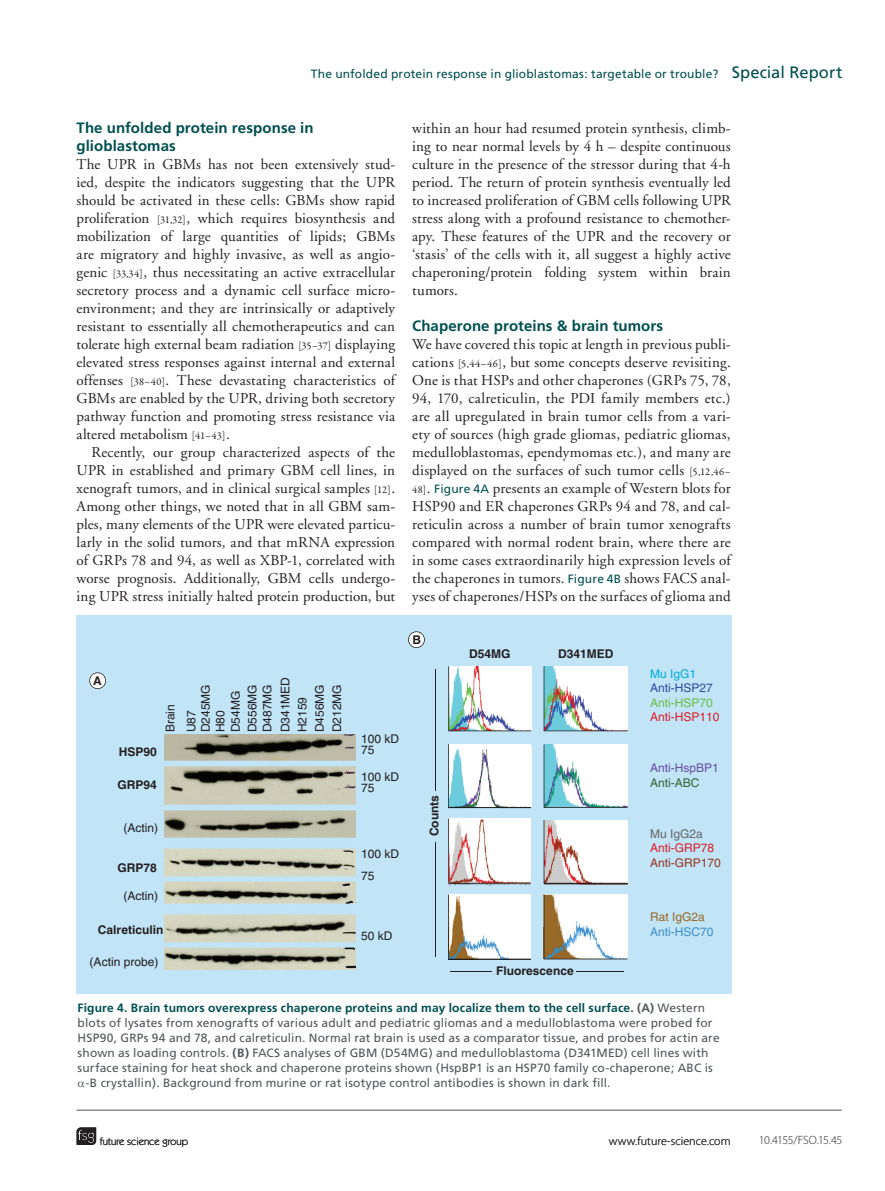
<style>
.page{position:relative;width:885px;height:1191px;background:#fff}
.page>*{position:absolute;margin:0;border:0;box-sizing:border-box;transform-origin:0 0}
.t1{font:15px/18px "Adobe Garamond";letter-spacing:.01em;color:#231f20;text-align:justify}
.t2{font:700 15px/18px "Frutiger";letter-spacing:.005em;color:#004f51}
.t3{font:12px "Frutiger";letter-spacing:.01em;color:#52555a}
.t4{font:12px/17.2px "Helvetica LT Std";color:#231f20}
.t5{font:700 12px "Frutiger";letter-spacing:.015em;color:#004f51}
.t6{font:12px "Frutiger";letter-spacing:.01em;color:#004f51}
.t7{font:700 12px "Helvetica LT Std";color:#231f20}
.t8{font:300 12px "Myriad Pro";letter-spacing:.005em;color:#231f20}
.t9{font:12px "Helvetica LT Std";color:#de2027}
.t10{font:300 12px "Myriad Pro";letter-spacing:-.035em;color:#231f20}
.t11{font:12px "Helvetica LT Std";color:#993620}
.t12{font:12px "Helvetica LT Std";color:#684ea0}
.t13{font:12px "Helvetica LT Std";color:#3f8fcd}
.t14{font:12px "Helvetica LT Std";color:#334b9f}
.t15{font:12px "Helvetica LT Std";color:#6abd46}
.t16{font:12px "Helvetica LT Std";color:#986927}
.t17{font:12px "Helvetica LT Std";color:#2f6735}
.t18{font:12px "Helvetica LT Std";color:#676767}
.t19{font:12px "Helvetica LT Std";color:#00acd8}
.t20{font:10.5px "Itc Kabel";color:#231f20}
.s1{font-size:16.5px}
.s2{font-family:"Garamond Premr Pro";font-size:10.5px}
.s3{font-style:italic}
.s4{font-family:"Frutiger";font-size:12px;color:#004f51}
.s5{color:#52555a}
.s6{font-weight:400;color:#52555a}
.s7{font-weight:700}
</style>
<div class="page">
<svg style="left:77px;top:1127px;width:19px;height:18px"></svg>
<hr style="left:77px;top:1109px;width:764px;height:1px;background:#52555a">
<div style="left:77px;top:615px;width:654px;height:379px;background:#c1e4f7"></div>
<img style="left:448px;top:819px;width:83px;height:67px">
<img style="left:165px;top:734px;width:190px;height:235px">
<svg style="left:448px;top:666px;width:83px;height:65px;background:#dce4e5"></svg>
<img style="left:543px;top:666px;width:84px;height:65px">
<svg style="left:448px;top:744px;width:83px;height:63px;background:#e2edf0"></svg>
<svg style="left:543px;top:744px;width:84px;height:63px;background:#d0e8eb"></svg>
<svg style="left:543px;top:820px;width:84px;height:63px;background:#ede3e2"></svg>
<svg style="left:448px;top:818px;width:82px;height:65px;background:#f1e7e6"></svg>
<svg style="left:448px;top:894px;width:82px;height:65px;background:#e7e6e1"></svg>
<svg style="left:543px;top:894px;width:84px;height:65px;background:#ddd9d0"></svg>
<hr style="left:450px;top:971px;width:42px;height:1px;background:#231f20">
<hr style="left:576px;top:971px;width:47px;height:1px;background:#231f20">
<hr style="left:434px;top:842px;width:1px;height:114px;background:#231f20">
<hr style="left:434px;top:669px;width:1px;height:122px;background:#231f20">
<svg style="left:89px;top:672px;width:17px;height:17px"></svg>
<svg style="left:408px;top:631px;width:17px;height:17px"></svg>
<p class="t6" style="left:311px;top:67px;width:533px">The unfolded protein response in glioblastomas: targetable or trouble? <span class="s1">Special Report</span></p>
<p class="t2" style="left:77px;top:118px;width:238px">The unfolded protein response in glioblastomas</p>
<p class="t1" style="left:77px;top:155px;width:320px">The UPR in GBMs has not been extensively stud&shy;ied, despite the indicators suggesting that the UPR should be activated in these cells: GBMs show rapid proliferation <span class="s2">[31,32]</span>, which requires biosynthesis and mobilization of large quantities of lipids; GBMs are migratory and highly invasive, as well as angio&shy;genic <span class="s2">[33,34]</span>, thus necessitating an active extracellular secretory process and a dynamic cell surface micro&shy;environment; and they are intrinsically or adaptively resistant to essentially all chemotherapeutics and can tolerate high external beam radiation <span class="s2">[35–37]</span> displaying elevated stress responses against internal and external offenses <span class="s2">[38–40]</span>. These devastating characteristics of GBMs are enabled by the UPR, driving both secretory pathway function and promoting stress resistance via altered metabolism <span class="s2">[41–43]</span>.</p>
<p class="t1" style="left:77px;top:443px;width:320px;text-indent:15px">Recently, our group characterized aspects of the UPR in established and primary GBM cell lines, in xenograft tumors, and in clinical surgical samples <span class="s2">[12]</span>.<br>Among other things, we noted that in all GBM sam&shy;ples, many elements of the UPR were elevated particu&shy;larly in the solid tumors, and that mRNA expression of GRPs 78 and 94, as well as XBP-1, correlated with worse prognosis. Additionally, GBM cells undergo&shy;ing UPR stress initially halted protein production, but</p>
<p class="t1" style="left:412px;top:119px;width:320px">within an hour had resumed protein synthesis, climb&shy;ing to near normal levels by 4 h – despite continuous culture in the presence of the stressor during that 4-h period. The return of protein synthesis eventually led to increased proliferation of GBM cells following UPR stress along with a profound resistance to chemother&shy;apy. These features of the UPR and the recovery or ‘stasis’ of the cells with it, all suggest a highly active chaperoning/protein folding system within brain tumors.</p>
<p class="t2" style="left:412px;top:316px;width:252px">Chaperone proteins &amp; brain tumors</p>
<p class="t1" style="left:412px;top:335px;width:320px">We have covered this topic at length in previous publi&shy;cations <span class="s2">[5,44–46]</span>, but some concepts deserve revisiting.<br>One is that HSPs and other chaperones (GRPs 75, 78, 94, 170, calreticulin, the PDI family members etc.) are all upregulated in brain tumor cells from a vari&shy;ety of sources (high grade gliomas, pediatric gliomas, medulloblastomas, ependymomas etc<span class="s3">.</span>), and many are displayed on the surfaces of such tumor cells <span class="s2">[5,12,46– 48]</span>. <span class="s4">Figure 4A</span> presents an example of Western blots for HSP90 and ER chaperones GRPs 94 and 78, and cal&shy;reticulin across a number of brain tumor xenografts compared with normal rodent brain, where there are in some cases extraordinarily high expression levels of the chaperones in tumors. <span class="s4">Figure 4B</span> shows FACS anal&shy;yses of chaperones/HSPs on the surfaces of glioma and</p>
<p class="t7" style="left:93px;top:673px;width:10px">A</p>
<p class="t7" style="left:119px;top:744px;width:40px">HSP90</p>
<p class="t4" style="left:198px;top:732px;width:50px;line-height:14.9px;rotate:-90deg">D245MG<br>H80<br>D54MG</p>
<p class="t4" style="left:244px;top:732px;width:50px;line-height:15px;rotate:-90deg">D556MG<br>D487MG</p>
<p class="t4" style="left:276px;top:732px;width:57px;rotate:-90deg">D341MED<br>H2159<br>D456MG<br>D212MG</p>
<p class="t4" style="left:159px;top:732px;width:30px;line-height:21px;rotate:-90deg">Brain<br>U87</p>
<p class="t7" style="left:117px;top:777px;width:41px">GRP94</p>
<p class="t4" style="left:123px;top:819px;width:36px">(Actin)</p>
<p class="t7" style="left:117px;top:860px;width:41px">GRP78</p>
<p class="t4" style="left:123px;top:887px;width:36px">(Actin)</p>
<p class="t7" style="left:98px;top:922px;width:67px">Calreticulin</p>
<p class="t4" style="left:90px;top:953px;width:70px">(Actin probe)</p>
<p class="t7" style="left:412px;top:632px;width:10px">B</p>
<p class="t4" style="left:361px;top:730px;width:40px">100 kD</p>
<p class="t4" style="left:361px;top:741px;width:15px">75</p>
<p class="t4" style="left:361px;top:770px;width:40px;line-height:11.7px">100 kD<br>75</p>
<p class="t4" style="left:361px;top:842px;width:40px;line-height:22.4px">100 kD<br>75</p>
<p class="t4" style="left:361px;top:927px;width:33px">50 kD</p>
<p class="t7" style="left:427px;top:836px;width:43px;rotate:-90deg">Counts</p>
<p class="t7" style="left:469px;top:646px;width:43px">D54MG</p>
<p class="t7" style="left:558px;top:646px;width:57px">D341MED</p>
<p class="t7" style="left:496px;top:963px;width:79px">Fluorescence</p>
<p class="t19" style="left:650px;top:667px;width:48px">Mu IgG1</p>
<p class="t14" style="left:650px;top:681px;width:64px">Anti-HSP27</p>
<p class="t15" style="left:650px;top:695px;width:64px">Anti-HSP70</p>
<p class="t9" style="left:650px;top:710px;width:71px">Anti-HSP110</p>
<p class="t12" style="left:650px;top:761px;width:70px">Anti-HspBP1</p>
<p class="t17" style="left:650px;top:775px;width:51px">Anti-ABC</p>
<p class="t18" style="left:650px;top:827px;width:54px">Mu IgG2a</p>
<p class="t9" style="left:650px;top:841px;width:66px">Anti-GRP78</p>
<p class="t11" style="left:650px;top:855px;width:72px">Anti-GRP170</p>
<p class="t16" style="left:650px;top:910px;width:56px">Rat IgG2a</p>
<p class="t13" style="left:650px;top:924px;width:65px">Anti-HSC70</p>
<p class="t5" style="left:78px;top:1001px;width:629px">Figure 4. Brain tumors overexpress chaperone proteins and may localize them to the cell surface. <span class="s5">(A)</span> <span class="s6">Western</span></p>
<p class="t3" style="left:78px;top:1016px;width:636px">blots of lysates from xenografts of various adult and pediatric gliomas and a medulloblastoma were probed for</p>
<p class="t3" style="left:78px;top:1031px;width:643px">HSP90, GRPs 94 and 78, and calreticulin. Normal rat brain is used as a comparator tissue, and probes for actin are</p>
<p class="t3" style="left:78px;top:1046px;width:632px">shown as loading controls. <span class="s7">(B)</span> FACS analyses of GBM (D54MG) and medulloblastoma (D341MED) cell lines with</p>
<p class="t3" style="left:78px;top:1061px;width:636px">surface staining for heat shock and chaperone proteins shown (HspBP1 is an HSP70 family co-chaperone; ABC is</p>
<p class="t3" style="left:85px;top:1076px;width:526px">-B crystallin). Background from murine or rat isotype control antibodies is shown in dark fill.</p>
<p class="t20" style="left:100px;top:1135px;width:90px">future science group</p>
<p class="t8" style="left:608px;top:1134px;width:123px">www.future-science.com</p>
<p class="t10" style="left:758px;top:1133px;width:85px">10.4155/FSO.15.45</p>
</div>
